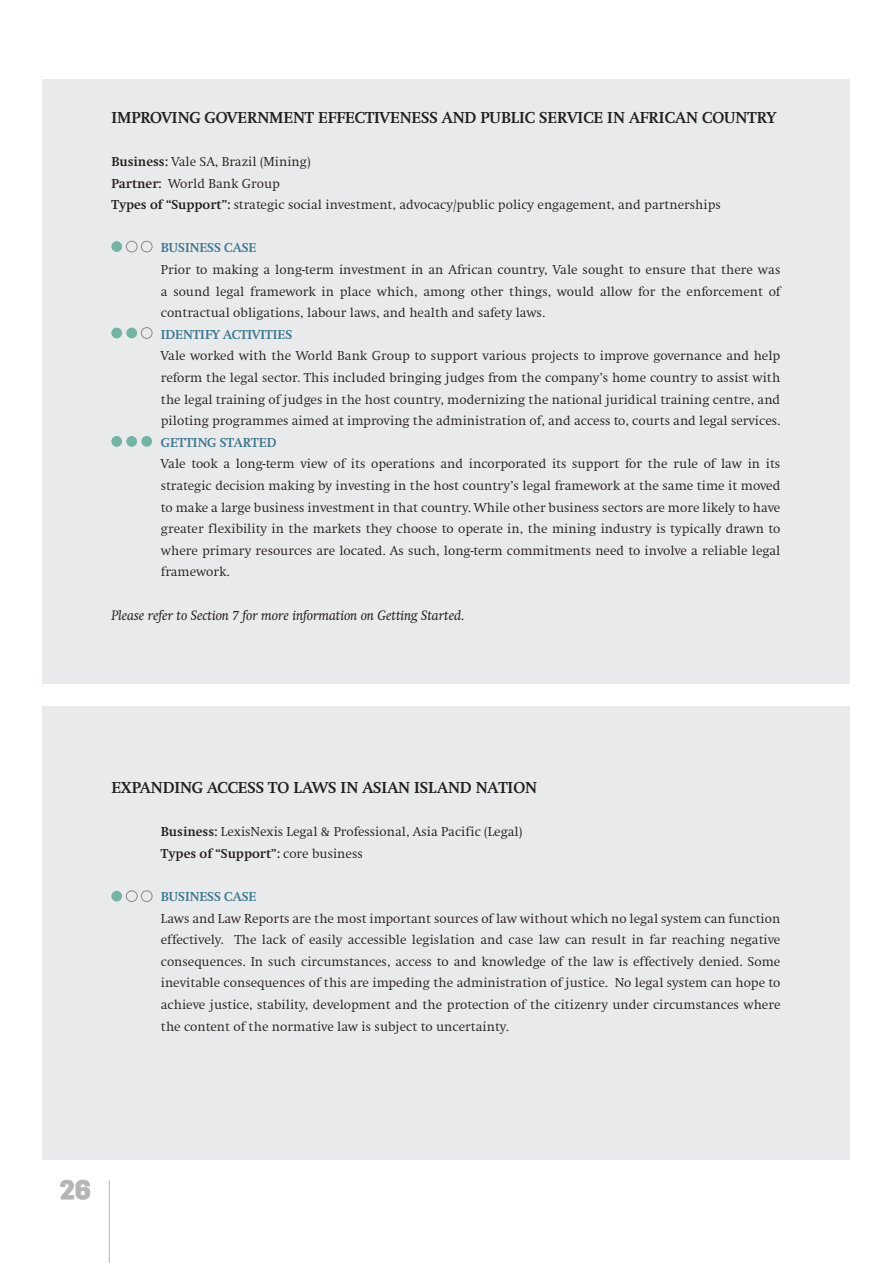
<style>
.page{position:relative;width:893px;height:1263px;background:#fff}
.page>*{position:absolute;margin:0;border:0;box-sizing:border-box;transform-origin:0 0}
.t1{font:700 26.1px "Flama";color:#b2b4b6}
.t2{font:700 16.5px "Swift EF";color:#231f20}
.t3{font:300 13.5px/21.6px "Swift EF";color:#231f20;text-align:justify}
.t4{font:700 13.5px "Swift EF";color:#3e778f}
.t5{font:italic 13.5px "Swift";color:#231f20}
.t6{font:700 13.5px "Swift EF";color:#231f20}
.s1{font-weight:700}
.s2{font-weight:300}
</style>
<div class="page">
<div style="left:43px;top:80px;width:807px;height:604px;background:#e9eaeb"></div>
<div style="left:43px;top:706px;width:807px;height:453px;background:#e9eaeb"></div>
<div style="left:111px;top:241px;width:11px;height:11px;background:#75b3a4;border-radius:50%"></div>
<div style="left:126px;top:241px;width:11px;height:11px;border:1px solid #898a8a;border-radius:50%"></div>
<div style="left:141px;top:241px;width:11px;height:11px;border:1px solid #898a8a;border-radius:50%"></div>
<div style="left:111px;top:891px;width:11px;height:10px;background:#75b3a4;border-radius:50%"></div>
<div style="left:126px;top:890px;width:11px;height:12px;border:1px solid #898a8a;border-radius:50%"></div>
<div style="left:141px;top:890px;width:11px;height:12px;border:1px solid #898a8a;border-radius:50%"></div>
<div style="left:111px;top:328px;width:11px;height:10px;background:#75b3a4;border-radius:50%"></div>
<div style="left:126px;top:328px;width:11px;height:10px;background:#75b3a4;border-radius:50%"></div>
<div style="left:141px;top:327px;width:11px;height:12px;border:1px solid #898a8a;border-radius:50%"></div>
<div style="left:111px;top:436px;width:11px;height:11px;background:#75b3a4;border-radius:50%"></div>
<div style="left:126px;top:436px;width:11px;height:11px;background:#75b3a4;border-radius:50%"></div>
<div style="left:141px;top:436px;width:11px;height:11px;background:#75b3a4;border-radius:50%"></div>
<hr style="left:109px;top:1180px;width:1px;height:83px;background:#b2b4b6">
<svg style="left:60px;top:1179px;width:31px;height:21px"></svg>
<p class="t2" style="left:111px;top:108px;width:666px">IMPROVING GOVERNMENT EFFECTIVENESS AND PUBLIC SERVICE IN AFRICAN COUNTRY</p>
<p class="t3" style="left:111px;top:151px;width:201px"><span class="s1">Business:</span> Vale SA, Brazil (Mining)</p>
<p class="t3" style="left:111px;top:173px;width:170px"><span class="s1">Partner:</span> World Bank Group</p>
<p class="t3" style="left:111px;top:194px;width:611px"><span class="s1">Types of “Support”:</span> strategic social investment, advocacy/public policy engagement, and partnerships</p>
<p class="t4" style="left:161px;top:241px;width:97px">BUSINESS CASE</p>
<p class="t3" style="left:161px;top:259px;width:621px">Prior to making a long-term investment in an African country, Vale sought to ensure that there was a sound legal framework in place which, among other things, would allow for the enforcement of contractual obligations, labour laws, and health and safety laws.</p>
<p class="t4" style="left:161px;top:327px;width:133px">IDENTIFY ACTIVITIES</p>
<p class="t3" style="left:161px;top:345px;width:621px">Vale worked with the World Bank Group to support various projects to improve governance and help reform the legal sector. This included bringing judges from the company’s home country to assist with the legal training of judges in the host country, modernizing the national juridical training centre, and piloting programmes aimed at improving the administration of, and access to, courts and legal services.</p>
<p class="t4" style="left:161px;top:435px;width:117px">GETTING STARTED</p>
<p class="t3" style="left:161px;top:453px;width:621px">Vale took a long-term view of its operations and incorporated its support for the rule of law in its strategic decision making by investing in the host country’s legal framework at the same time it moved to make a large business investment in that country. While other business sectors are more likely to have greater flexibility in the markets they choose to operate in, the mining industry is typically drawn to where primary resources are located. As such, long-term commitments need to involve a reliable legal framework.</p>
<p class="t5" style="left:111px;top:607px;width:355px">Please refer to Section 7 for more information on Getting Started.</p>
<p class="t2" style="left:111px;top:778px;width:427px">EXPANDING ACCESS TO LAWS IN ASIAN ISLAND NATION</p>
<p class="t3" style="left:161px;top:821px;width:363px"><span class="s1">Business:</span> LexisNexis Legal &amp; Professional, Asia Pacific (Legal)</p>
<p class="t6" style="left:161px;top:846px;width:203px">Types of “Support”: <span class="s2">core business</span></p>
<p class="t4" style="left:161px;top:889px;width:97px">BUSINESS CASE</p>
<p class="t3" style="left:161px;top:908px;width:621px">Laws and Law Reports are the most important sources of law without which no legal system can function effectively. The lack of easily accessible legislation and case law can result in far reaching negative consequences. In such circumstances, access to and knowledge of the law is effectively denied. Some inevitable consequences of this are impeding the administration of justice. No legal system can hope to achieve justice, stability, development and the protection of the citizenry under circumstances where the content of the normative law is subject to uncertainty.</p>
<p class="t1" style="left:60px;top:1174px;width:33px">26</p>
</div>
